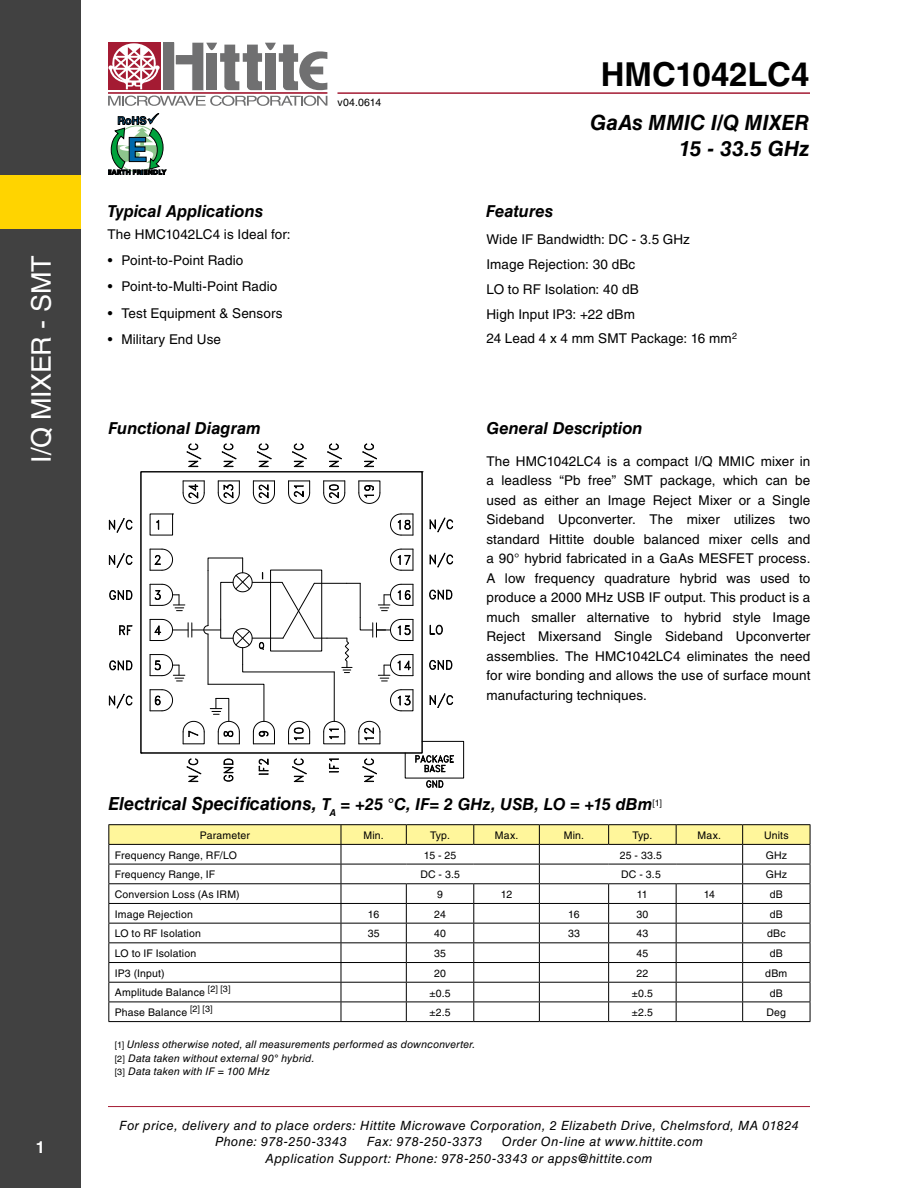
<style>
.page{position:relative;width:918px;height:1188px;background:#fff}
.page>*{position:absolute;margin:0;border:0;box-sizing:border-box;transform-origin:0 0}
.t1{font:700 33px "Helvetica LT Std";color:#000}
.t2{font:27px "Helvetica LT Std";letter-spacing:-.01em;color:#fff}
.t3{font:italic 700 21px/25.2px "Helvetica LT Std";letter-spacing:.005em;color:#000;text-align:right}
.t4{font:italic 700 16.5px "Helvetica LT Std";color:#000}
.t5{font:700 16.5px "Helvetica LT Std";color:#fff}
.t6{font:13.5px/19.5px "Helvetica LT Std";letter-spacing:.01em;color:#000}
.t7{font:italic 12.75px/16.5px "Helvetica LT Std";letter-spacing:.035em;color:#000}
.t8{font:10.5px "Helvetica LT Std";letter-spacing:.015em;color:#000}
.t9{font:italic 10.5px/13.5px "Helvetica LT Std";letter-spacing:.015em;color:#000}
.s1{font-size:18px}
.s2{font-style:normal;font-size:9px}
.s3{font-weight:700}
</style>
<div class="page">
<hr style="left:108px;top:1106px;width:702px;height:1px;background:#a41b33">
<hr style="left:338px;top:92px;width:472px;height:2px;background:#a41b33">
<div style="left:163px;top:43px;width:11px;height:47px;background:#707071"></div>
<div style="left:108px;top:43px;width:52px;height:47px;background:#a41b33"></div>
<hr style="left:108px;top:92px;width:219px;height:2px;background:#a41b33">
<svg style="left:176px;top:43px;width:151px;height:47px"></svg>
<svg style="left:108px;top:96px;width:219px;height:10px"></svg>
<svg style="left:108px;top:43px;width:52px;height:46px"></svg>
<svg style="left:108px;top:113px;width:58px;height:62px"></svg>
<div style="left:0;top:0;width:81px;height:1188px;background:#414141"></div>
<div style="left:0;top:175px;width:81px;height:54px;background:#ffd400"></div>
<hr style="left:108px;top:824px;width:233px;height:1px;background:#000">
<hr style="left:341px;top:824px;width:65px;height:1px;background:#000">
<hr style="left:406px;top:824px;width:68px;height:1px;background:#000">
<hr style="left:474px;top:824px;width:65px;height:1px;background:#000">
<hr style="left:539px;top:824px;width:70px;height:1px;background:#000">
<hr style="left:609px;top:824px;width:67px;height:1px;background:#000">
<hr style="left:676px;top:824px;width:67px;height:1px;background:#000">
<hr style="left:743px;top:824px;width:67px;height:1px;background:#000">
<svg style="left:108px;top:825px;width:703px;height:196px"></svg>
<hr style="left:108px;top:1021px;width:233px;height:1px;background:#000">
<hr style="left:341px;top:1021px;width:65px;height:1px;background:#000">
<hr style="left:406px;top:1021px;width:68px;height:1px;background:#000">
<hr style="left:474px;top:1021px;width:65px;height:1px;background:#000">
<hr style="left:539px;top:1021px;width:70px;height:1px;background:#000">
<hr style="left:609px;top:1021px;width:67px;height:1px;background:#000">
<hr style="left:676px;top:1021px;width:67px;height:1px;background:#000">
<hr style="left:743px;top:1021px;width:67px;height:1px;background:#000">
<svg style="left:429px;top:517px;width:24px;height:16px"></svg>
<svg style="left:186px;top:443px;width:16px;height:24px"></svg>
<svg style="left:109px;top:518px;width:24px;height:15px"></svg>
<svg style="left:156px;top:519px;width:3px;height:11px"></svg>
<svg style="left:390px;top:513px;width:24px;height:23px"></svg>
<svg style="left:358px;top:480px;width:23px;height:24px"></svg>
<svg style="left:253px;top:481px;width:22px;height:23px"></svg>
<svg style="left:323px;top:481px;width:22px;height:23px"></svg>
<svg style="left:288px;top:481px;width:22px;height:23px"></svg>
<svg style="left:218px;top:481px;width:22px;height:23px"></svg>
<svg style="left:182px;top:481px;width:23px;height:23px"></svg>
<svg style="left:221px;top:443px;width:16px;height:24px"></svg>
<svg style="left:257px;top:443px;width:15px;height:24px"></svg>
<svg style="left:292px;top:443px;width:15px;height:24px"></svg>
<svg style="left:327px;top:443px;width:15px;height:24px"></svg>
<svg style="left:362px;top:443px;width:15px;height:24px"></svg>
<svg style="left:109px;top:553px;width:24px;height:15px"></svg>
<svg style="left:109px;top:590px;width:24px;height:10px"></svg>
<svg style="left:119px;top:625px;width:14px;height:10px"></svg>
<svg style="left:109px;top:660px;width:24px;height:11px"></svg>
<svg style="left:109px;top:694px;width:24px;height:15px"></svg>
<svg style="left:150px;top:548px;width:314px;height:240px"></svg>
<h2 class="t2" style="left:26px;top:463px;width:209px;rotate:-90deg">I/Q Mixer - SMT</h2>
<p class="t5" style="left:36px;top:1138px;width:11px">1</p>
<p class="t4" style="left:108px;top:201px;width:157px">Typical Applications</p>
<p class="t6" style="left:108px;top:225px;width:185px">The HMC1042LC4 is Ideal for:</p>
<p class="t6" style="left:108px;top:251px;width:137px">• Point-to-Point Radio</p>
<p class="t6" style="left:108px;top:277px;width:171px">• Point-to-Multi-Point Radio</p>
<p class="t6" style="left:108px;top:303px;width:176px">• Test Equipment &amp; Sensors</p>
<p class="t6" style="left:108px;top:329px;width:115px">• Military End Use</p>
<p class="t4" style="left:108px;top:418px;width:154px">Functional Diagram</p>
<p class="t8" style="left:338px;top:96px;width:45px">v04.0614</p>
<h1 class="t1" style="left:601px;top:54px;width:210px">HMC1042LC4</h1>
<h3 class="t3" style="left:590px;top:110px;width:221px">GaAs MMIC I/Q MIXER<br>15 - 33.5 GHz</h3>
<p class="t4" style="left:486px;top:201px;width:68px">Features</p>
<p class="t6" style="left:486px;top:227px;width:252px;line-height:24.8px">Wide IF Bandwidth: DC - 3.5 GHz<br>Image Rejection: 30 dBc<br>LO to RF Isolation: 40 dB<br>High Input IP3: +22 dBm<br>24 Lead 4 x 4 mm SMT Package: 16 mm<sup>2</sup></p>
<p class="t4" style="left:486px;top:418px;width:158px">General Description</p>
<p class="t6" style="left:486px;top:451px;width:326px;text-align:justify">The HMC1042LC4 is a compact I/Q MMIC mixer in a leadless “Pb free” SMT package, which can be used as either an Image Reject Mixer or a Single Sideband Upconverter. The mixer utilizes two standard Hittite double balanced mixer cells and a 90° hybrid fabricated in a GaAs MESFET process.<br>A low frequency quadrature hybrid was used to produce a 2000 MHz USB IF output. This product is a much smaller alternative to hybrid style Image Reject Mixersand Single Sideband Upconverter assemblies. The HMC1042LC4 eliminates the need for wire bonding and allows the use of surface mount manufacturing techniques.</p>
<p class="t4" style="left:108px;top:794px;width:555px"><span class="s1">Electrical Specifications,</span> T<sub>A</sub> = +25 °C, IF= 2 GHz, USB, LO = +15 dBm<sup>[1]</sup></p>
<p class="t8" style="left:200px;top:829px;width:51px">Parameter</p>
<p class="t8" style="left:364px;top:829px;width:22px">Min.</p>
<p class="t8" style="left:430px;top:829px;width:21px">Typ.</p>
<p class="t8" style="left:495px;top:829px;width:25px">Max.</p>
<p class="t8" style="left:564px;top:829px;width:22px">Min.</p>
<p class="t8" style="left:632px;top:829px;width:21px">Typ.</p>
<p class="t8" style="left:698px;top:829px;width:25px">Max.</p>
<p class="t8" style="left:764px;top:829px;width:26px">Units</p>
<p class="t8" style="left:115px;top:849px;width:124px">Frequency Range, RF/LO</p>
<p class="t8" style="left:424px;top:849px;width:34px">15 - 25</p>
<p class="t8" style="left:620px;top:849px;width:44px">25 - 33.5</p>
<p class="t8" style="left:766px;top:849px;width:23px">GHz</p>
<p class="t8" style="left:115px;top:869px;width:102px">Frequency Range, IF</p>
<p class="t8" style="left:420px;top:869px;width:41px">DC - 3.5</p>
<p class="t8" style="left:621px;top:869px;width:41px">DC - 3.5</p>
<p class="t8" style="left:766px;top:869px;width:23px">GHz</p>
<p class="t8" style="left:115px;top:888px;width:126px">Conversion Loss (As IRM)</p>
<p class="t8" style="left:437px;top:888px;width:7px">9</p>
<p class="t8" style="left:501px;top:888px;width:13px">12</p>
<p class="t8" style="left:637px;top:888px;width:12px">11</p>
<p class="t8" style="left:704px;top:888px;width:13px">14</p>
<p class="t8" style="left:770px;top:888px;width:15px">dB</p>
<p class="t8" style="left:115px;top:908px;width:80px">Image Rejection</p>
<p class="t8" style="left:368px;top:908px;width:13px">16</p>
<p class="t8" style="left:434px;top:908px;width:13px">24</p>
<p class="t8" style="left:568px;top:908px;width:13px">16</p>
<p class="t8" style="left:636px;top:908px;width:13px">30</p>
<p class="t8" style="left:770px;top:908px;width:15px">dB</p>
<p class="t8" style="left:115px;top:928px;width:88px">LO to RF Isolation</p>
<p class="t8" style="left:368px;top:928px;width:13px">35</p>
<p class="t8" style="left:434px;top:928px;width:13px">40</p>
<p class="t8" style="left:568px;top:928px;width:13px">33</p>
<p class="t8" style="left:636px;top:928px;width:13px">43</p>
<p class="t8" style="left:767px;top:928px;width:20px">dBc</p>
<p class="t8" style="left:115px;top:947px;width:83px">LO to IF Isolation</p>
<p class="t8" style="left:434px;top:947px;width:13px">35</p>
<p class="t8" style="left:636px;top:947px;width:13px">45</p>
<p class="t8" style="left:770px;top:947px;width:15px">dB</p>
<p class="t8" style="left:115px;top:967px;width:51px">IP3 (Input)</p>
<p class="t8" style="left:434px;top:967px;width:13px">20</p>
<p class="t8" style="left:636px;top:967px;width:13px">22</p>
<p class="t8" style="left:765px;top:967px;width:24px">dBm</p>
<p class="t8" style="left:115px;top:987px;width:117px">Amplitude Balance <sup>[2]</sup> <sup>[3]</sup></p>
<p class="t8" style="left:429px;top:987px;width:23px">±0.5</p>
<p class="t8" style="left:632px;top:987px;width:23px">±0.5</p>
<p class="t8" style="left:770px;top:987px;width:15px">dB</p>
<p class="t8" style="left:115px;top:1006px;width:99px">Phase Balance <sup>[2]</sup> <sup>[3]</sup></p>
<p class="t8" style="left:429px;top:1006px;width:23px">±2.5</p>
<p class="t8" style="left:632px;top:1006px;width:23px">±2.5</p>
<p class="t8" style="left:767px;top:1006px;width:21px">Deg</p>
<p class="t9" style="left:115px;top:1038px;width:362px"><span class="s2">[1]</span> Unless otherwise noted, all measurements performed as downconverter. <span class="s2">[2]</span> Data taken without external 90<span class="s3">°</span> hybrid.<br><span class="s2">[3]</span> Data taken with IF = 100 MHz</p>
<p class="t7" style="left:215px;top:1117px;width:585px;text-indent:-96px">For price, delivery and to place orders: Hittite Microwave Corporation, 2 Elizabeth Drive, Chelmsford, MA 01824<br>Phone: 978-250-3343</p>
<p class="t7" style="left:265px;top:1133px;width:439px;text-indent:236px">Order On-line at www.hittite.com<br>Application Support: Phone: 978-250-3343 or apps@hittite.com</p>
<p class="t7" style="left:367px;top:1133px;width:117px">Fax: 978-250-3373</p>
</div>
